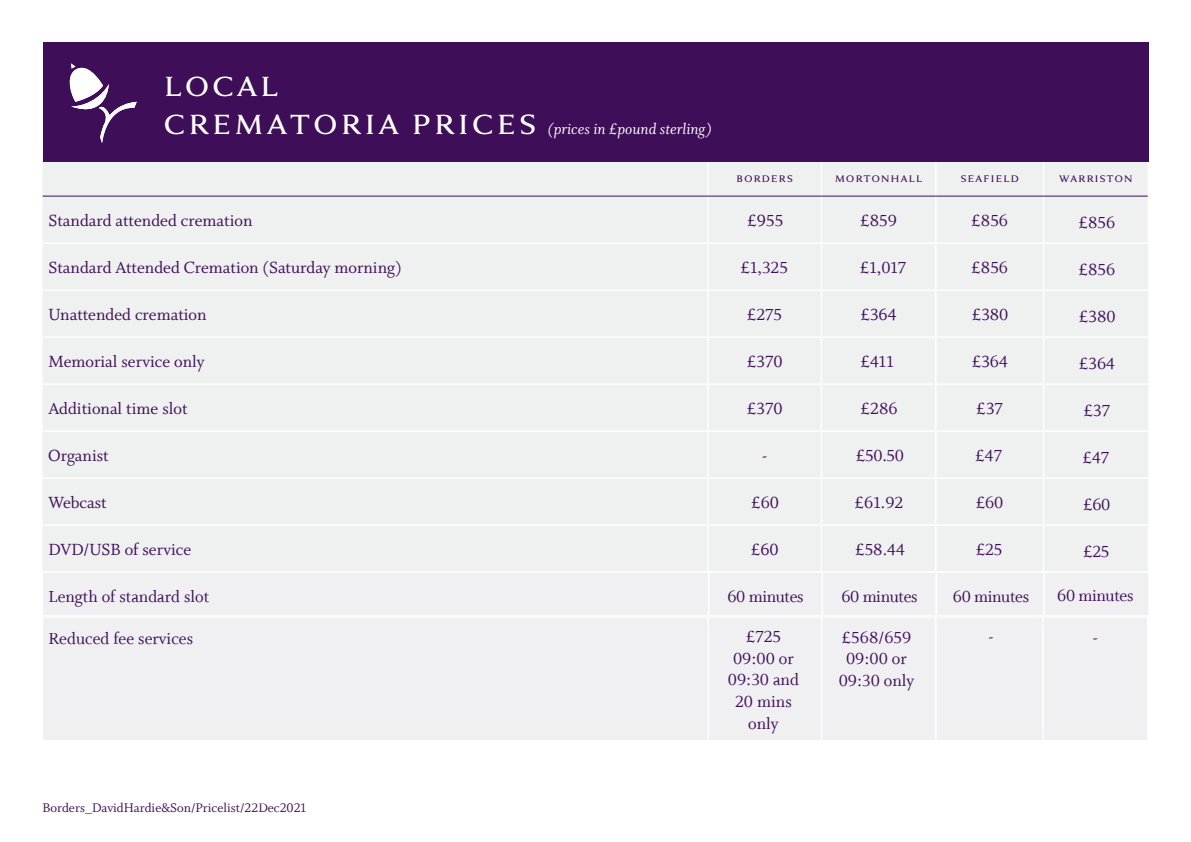
<style>
.page{position:relative;width:1191px;height:842px;background:#fff}
.page>*{position:absolute;margin:0;border:0;box-sizing:border-box;transform-origin:0 0}
.t1{font:41px "Anziano Pro";color:#fff}
.t2{font:18.1px/21.7px "Whitman Roman LF";color:#3f0e58;text-align:center}
.t3{font:18.1px "Whitman Roman LF";letter-spacing:-.02em;color:#3f0e58}
.t4{font:16.9px "Whitman Italic LF";color:#fff}
.t5{font:14.1px "Anziano Pro";color:#3f0e58}
.t6{font:14px "Whitman Roman LF";color:#3f0e58}
</style>
<div class="page">
<div style="left:43px;top:162px;width:1105px;height:409px;background:#eff0f0"></div>
<div style="left:43px;top:479px;width:1105px;height:45px;background:#eff0f0"></div>
<hr style="left:707px;top:157px;width:1px;height:39px;background:#fff">
<hr style="left:820px;top:157px;width:2px;height:39px;background:#fff">
<hr style="left:935px;top:157px;width:1px;height:39px;background:#fff">
<hr style="left:1042px;top:157px;width:2px;height:39px;background:#fff">
<hr style="left:1147px;top:157px;width:2px;height:39px;background:#fff">
<hr style="left:707px;top:196px;width:1px;height:46px;background:#fff">
<hr style="left:820px;top:196px;width:2px;height:46px;background:#fff">
<hr style="left:935px;top:196px;width:1px;height:46px;background:#fff">
<hr style="left:1042px;top:196px;width:2px;height:46px;background:#fff">
<hr style="left:1147px;top:196px;width:2px;height:46px;background:#fff">
<hr style="left:43px;top:242px;width:665px;height:2px;background:#fff">
<hr style="left:708px;top:242px;width:113px;height:2px;background:#fff">
<hr style="left:707px;top:244px;width:1px;height:45px;background:#fff">
<hr style="left:821px;top:242px;width:114px;height:2px;background:#fff">
<hr style="left:820px;top:244px;width:2px;height:45px;background:#fff">
<hr style="left:935px;top:242px;width:108px;height:2px;background:#fff">
<hr style="left:935px;top:244px;width:1px;height:45px;background:#fff">
<hr style="left:1043px;top:242px;width:106px;height:2px;background:#fff">
<hr style="left:1042px;top:244px;width:2px;height:45px;background:#fff">
<hr style="left:43px;top:289px;width:665px;height:2px;background:#fff">
<hr style="left:708px;top:289px;width:113px;height:2px;background:#fff">
<hr style="left:707px;top:291px;width:1px;height:45px;background:#fff">
<hr style="left:821px;top:289px;width:114px;height:2px;background:#fff">
<hr style="left:820px;top:291px;width:2px;height:45px;background:#fff">
<hr style="left:935px;top:289px;width:108px;height:2px;background:#fff">
<hr style="left:935px;top:291px;width:1px;height:45px;background:#fff">
<hr style="left:1043px;top:289px;width:106px;height:2px;background:#fff">
<hr style="left:1042px;top:291px;width:2px;height:45px;background:#fff">
<hr style="left:43px;top:336px;width:665px;height:2px;background:#fff">
<hr style="left:708px;top:336px;width:113px;height:2px;background:#fff">
<hr style="left:707px;top:338px;width:1px;height:45px;background:#fff">
<hr style="left:821px;top:336px;width:114px;height:2px;background:#fff">
<hr style="left:820px;top:338px;width:2px;height:45px;background:#fff">
<hr style="left:935px;top:336px;width:108px;height:2px;background:#fff">
<hr style="left:935px;top:338px;width:1px;height:45px;background:#fff">
<hr style="left:1043px;top:336px;width:106px;height:2px;background:#fff">
<hr style="left:1042px;top:338px;width:2px;height:45px;background:#fff">
<hr style="left:43px;top:383px;width:665px;height:2px;background:#fff">
<hr style="left:708px;top:383px;width:113px;height:2px;background:#fff">
<hr style="left:707px;top:385px;width:1px;height:45px;background:#fff">
<hr style="left:821px;top:383px;width:114px;height:2px;background:#fff">
<hr style="left:820px;top:385px;width:2px;height:45px;background:#fff">
<hr style="left:935px;top:383px;width:108px;height:2px;background:#fff">
<hr style="left:935px;top:385px;width:1px;height:45px;background:#fff">
<hr style="left:1043px;top:383px;width:106px;height:2px;background:#fff">
<hr style="left:1042px;top:385px;width:2px;height:45px;background:#fff">
<hr style="left:43px;top:430px;width:665px;height:2px;background:#fff">
<hr style="left:708px;top:430px;width:113px;height:2px;background:#fff">
<hr style="left:707px;top:432px;width:1px;height:45px;background:#fff">
<hr style="left:821px;top:430px;width:114px;height:2px;background:#fff">
<hr style="left:820px;top:432px;width:2px;height:45px;background:#fff">
<hr style="left:935px;top:430px;width:108px;height:2px;background:#fff">
<hr style="left:935px;top:432px;width:1px;height:45px;background:#fff">
<hr style="left:1043px;top:430px;width:106px;height:2px;background:#fff">
<hr style="left:1042px;top:432px;width:2px;height:45px;background:#fff">
<hr style="left:43px;top:477px;width:665px;height:2px;background:#fff">
<hr style="left:708px;top:477px;width:113px;height:2px;background:#fff">
<hr style="left:707px;top:479px;width:1px;height:45px;background:#fff">
<hr style="left:821px;top:477px;width:114px;height:2px;background:#fff">
<hr style="left:820px;top:479px;width:2px;height:45px;background:#fff">
<hr style="left:935px;top:477px;width:108px;height:2px;background:#fff">
<hr style="left:935px;top:479px;width:1px;height:45px;background:#fff">
<hr style="left:1043px;top:477px;width:106px;height:2px;background:#fff">
<hr style="left:1042px;top:479px;width:2px;height:45px;background:#fff">
<hr style="left:707px;top:526px;width:1px;height:45px;background:#fff">
<hr style="left:820px;top:526px;width:2px;height:45px;background:#fff">
<hr style="left:935px;top:526px;width:1px;height:45px;background:#fff">
<hr style="left:1042px;top:526px;width:2px;height:45px;background:#fff">
<hr style="left:1147px;top:526px;width:2px;height:45px;background:#fff">
<hr style="left:43px;top:524px;width:665px;height:2px;background:#fff">
<hr style="left:708px;top:524px;width:113px;height:2px;background:#fff">
<hr style="left:821px;top:524px;width:114px;height:2px;background:#fff">
<hr style="left:935px;top:524px;width:108px;height:2px;background:#fff">
<hr style="left:1043px;top:524px;width:106px;height:2px;background:#fff">
<hr style="left:43px;top:196px;width:665px;height:1px;background:#3f0e58">
<hr style="left:708px;top:196px;width:113px;height:1px;background:#3f0e58">
<hr style="left:821px;top:196px;width:114px;height:1px;background:#3f0e58">
<hr style="left:935px;top:196px;width:108px;height:1px;background:#3f0e58">
<hr style="left:1043px;top:196px;width:104px;height:1px;background:#3f0e58">
<div style="left:43px;top:43px;width:1105px;height:119px;background:#3f0e58"></div>
<svg style="left:69px;top:63px;width:68px;height:80px"></svg>
<p class="t1" style="left:162px;top:58px;width:119px">local</p>
<p class="t1" style="left:162px;top:95px;width:377px">crematoria prices</p>
<p class="t4" style="left:547px;top:119px;width:166px">(prices in £pound sterling)</p>
<p class="t5" style="left:736px;top:168px;width:59px">borders</p>
<p class="t5" style="left:834px;top:168px;width:90px">mortonhall</p>
<p class="t5" style="left:960px;top:168px;width:61px">seafield</p>
<p class="t5" style="left:1058px;top:168px;width:76px">warriston</p>
<p class="t2" style="left:49px;top:210px;width:205px">Standard attended cremation</p>
<p class="t2" style="left:747px;top:210px;width:38px">£955</p>
<p class="t2" style="left:860px;top:210px;width:38px">£859</p>
<p class="t2" style="left:971px;top:210px;width:38px">£856</p>
<p class="t2" style="left:49px;top:257px;width:354px">Standard Attended Cremation (Saturday morning)</p>
<p class="t2" style="left:740px;top:257px;width:49px">£1,325</p>
<p class="t2" style="left:859px;top:257px;width:48px">£1,017</p>
<p class="t2" style="left:971px;top:257px;width:38px">£856</p>
<p class="t2" style="left:49px;top:304px;width:160px">Unattended cremation</p>
<p class="t2" style="left:746px;top:304px;width:37px">£275</p>
<p class="t2" style="left:860px;top:304px;width:38px">£364</p>
<p class="t2" style="left:971px;top:304px;width:38px">£380</p>
<p class="t2" style="left:49px;top:351px;width:157px">Memorial service only</p>
<p class="t2" style="left:747px;top:351px;width:37px">£370</p>
<p class="t2" style="left:860px;top:351px;width:35px">£411</p>
<p class="t2" style="left:971px;top:351px;width:38px">£364</p>
<p class="t2" style="left:49px;top:398px;width:140px">Additional time slot</p>
<p class="t2" style="left:747px;top:398px;width:37px">£370</p>
<p class="t2" style="left:860px;top:398px;width:39px">£286</p>
<p class="t2" style="left:976px;top:398px;width:28px">£37</p>
<p class="t2" style="left:48px;top:445px;width:62px">Organist</p>
<p class="t2" style="left:762px;top:445px;width:7px">-</p>
<p class="t2" style="left:856px;top:445px;width:49px">£50.50</p>
<p class="t2" style="left:975px;top:445px;width:28px">£47</p>
<p class="t2" style="left:49px;top:492px;width:60px">Webcast</p>
<p class="t2" style="left:751px;top:492px;width:30px">£60</p>
<p class="t2" style="left:854px;top:492px;width:50px">£61.92</p>
<p class="t2" style="left:975px;top:492px;width:29px">£60</p>
<p class="t2" style="left:49px;top:539px;width:144px">DVD/USB of service</p>
<p class="t2" style="left:750px;top:539px;width:30px">£60</p>
<p class="t2" style="left:855px;top:539px;width:52px">£58.44</p>
<p class="t2" style="left:976px;top:539px;width:28px">£25</p>
<p class="t2" style="left:1078px;top:212px;width:38px">£856</p>
<p class="t2" style="left:1078px;top:259px;width:38px">£856</p>
<p class="t2" style="left:1078px;top:306px;width:38px">£380</p>
<p class="t2" style="left:1078px;top:353px;width:38px">£364</p>
<p class="t2" style="left:1083px;top:400px;width:28px">£37</p>
<p class="t2" style="left:1082px;top:447px;width:28px">£47</p>
<p class="t2" style="left:1083px;top:494px;width:29px">£60</p>
<p class="t2" style="left:1083px;top:541px;width:28px">£25</p>
<p class="t2" style="left:49px;top:586px;width:162px">Length of standard slot</p>
<p class="t3" style="left:841px;top:587px;width:78px">60 minutes</p>
<p class="t3" style="left:952px;top:587px;width:78px">60 minutes</p>
<p class="t2" style="left:49px;top:628px;width:146px">Reduced fee services</p>
<p class="t3" style="left:727px;top:586px;width:78px">60 minutes</p>
<p class="t2" style="left:728px;top:626px;width:72px">£725<br>09:00 or<br>09:30 and<br>20 mins only</p>
<p class="t2" style="left:838px;top:626px;width:77px">£568/659<br>09:00 or<br>09:30 only</p>
<p class="t2" style="left:988px;top:626px;width:7px">-</p>
<p class="t3" style="left:1057px;top:586px;width:78px">60 minutes</p>
<p class="t2" style="left:1092px;top:626px;width:7px">-</p>
<p class="t6" style="left:43px;top:800px;width:265px">Borders_DavidHardie&amp;Son/Pricelist/22Dec2021</p>
</div>
